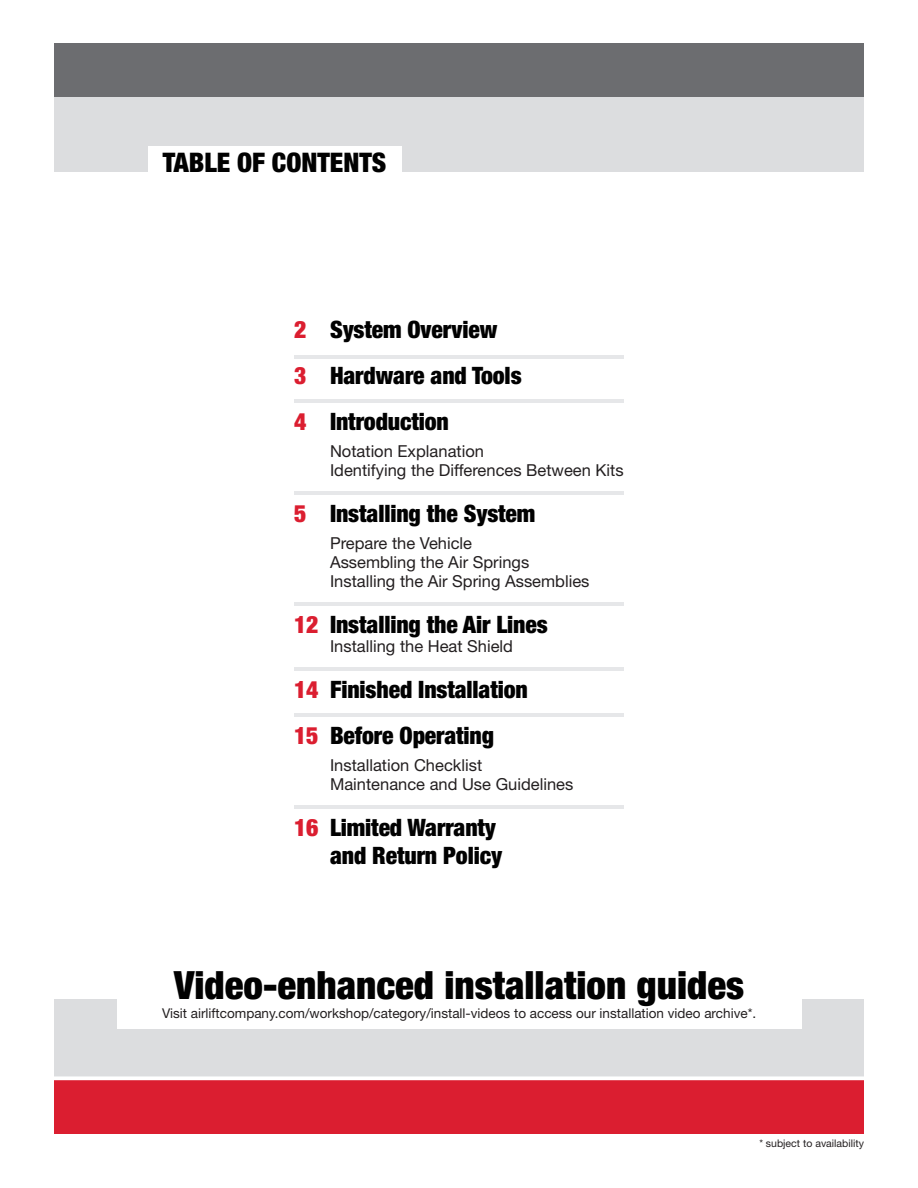
<style>
.page{position:relative;width:918px;height:1188px;background:#fff}
.page>*{position:absolute;margin:0;border:0;box-sizing:border-box;transform-origin:0 0}
.Video_head__inside{font:900 condensed 39px "Helvetica Neue";color:#010101}
.TOC_-_Page_Header{font:900 condensed 27px "Helvetica Neue";color:#010101}
.TOC_body{font:900 condensed 24px/27.6px "Helvetica Neue";letter-spacing:-.005em;color:#010101;text-align:right}
.TOC_head{font:900 condensed 24px "Helvetica Neue";letter-spacing:-.005em;color:#010101}
.TOC_body-2{font:16.5px "Helvetica Neue";color:#231f20}
.Caption_-_Centered{font:13.5px "Helvetica Neue";color:#231f20}
.Video_head__inside-2{font:10.5px "Helvetica Neue";color:#231f20}
.s1{color:#db1e30}
</style>
<div class="page">
<div style="left:54px;top:91px;width:810px;height:81px;background:#dcdddf"></div>
<div style="left:54px;top:43px;width:810px;height:54px;background:#6c6d70"></div>
<div style="left:148px;top:146px;width:253px;height:33px;background:#fff"></div>
<div style="left:54px;top:1080px;width:810px;height:54px;background:#db1e30"></div>
<div style="left:54px;top:999px;width:810px;height:81px;background:#dcdddf"></div>
<svg style="left:54px;top:1076px;width:810px;height:4px;background:#fafbfb"></svg>
<div style="left:117px;top:991px;width:685px;height:37px;background:#fff"></div>
<hr style="left:294px;top:355px;width:330px;height:4px;background:#e6e7e9">
<hr style="left:294px;top:400px;width:330px;height:3px;background:#e6e7e9">
<hr style="left:294px;top:492px;width:330px;height:3px;background:#e6e7e9">
<hr style="left:294px;top:603px;width:330px;height:3px;background:#e6e7e9">
<hr style="left:294px;top:668px;width:330px;height:3px;background:#e6e7e9">
<hr style="left:294px;top:714px;width:330px;height:3px;background:#e6e7e9">
<hr style="left:294px;top:805px;width:330px;height:4px;background:#e6e7e9">
<p class="TOC_-_Page_Header" style="left:163px;top:146px;width:225px">TABLE OF CONTENTS</p>
<p class="TOC_head" style="left:294px;top:315px;width:205px"><span class="s1">2</span> System Overview</p>
<p class="TOC_head" style="left:294px;top:361px;width:229px"><span class="s1">3</span> Hardware and Tools</p>
<p class="TOC_body" style="left:294px;top:407px;width:156px"><span class="s1">4</span> Introduction</p>
<p class="TOC_body-2" style="left:330px;top:441px;width:156px">Notation Explanation</p>
<p class="TOC_body-2" style="left:330px;top:460px;width:295px">Identifying the Differences Between Kits</p>
<p class="TOC_body" style="left:294px;top:499px;width:243px"><span class="s1">5</span> Installing the System</p>
<p class="TOC_body-2" style="left:330px;top:533px;width:144px">Prepare the Vehicle</p>
<p class="TOC_body-2" style="left:330px;top:552px;width:201px">Assembling the Air Springs</p>
<p class="TOC_body-2" style="left:330px;top:571px;width:261px">Installing the Air Spring Assemblies</p>
<p class="TOC_body" style="left:294px;top:610px;width:255px"><span class="s1">12</span> Installing the Air Lines</p>
<p class="TOC_body-2" style="left:330px;top:636px;width:185px">Installing the Heat Shield</p>
<p class="TOC_body" style="left:294px;top:675px;width:235px"><span class="s1">14</span> Finished Installation</p>
<p class="TOC_body" style="left:294px;top:721px;width:202px"><span class="s1">15</span> Before Operating</p>
<p class="TOC_body-2" style="left:330px;top:755px;width:154px">Installation Checklist</p>
<p class="TOC_body-2" style="left:330px;top:774px;width:245px">Maintenance and Use Guidelines</p>
<p class="TOC_body" style="left:294px;top:813px;width:209px"><span class="s1">16</span> Limited Warranty and Return Policy</p>
<p class="Video_head__inside" style="left:174px;top:961px;width:572px">Video-enhanced installation guides</p>
<p class="Caption_-_Centered" style="left:162px;top:1005px;width:596px">Visit airliftcompany.com/workshop/category/install-videos to access our installation video archive*.</p>
<p class="Video_head__inside-2" style="left:759px;top:1137px;width:106px">* subject to availability</p>
</div>
